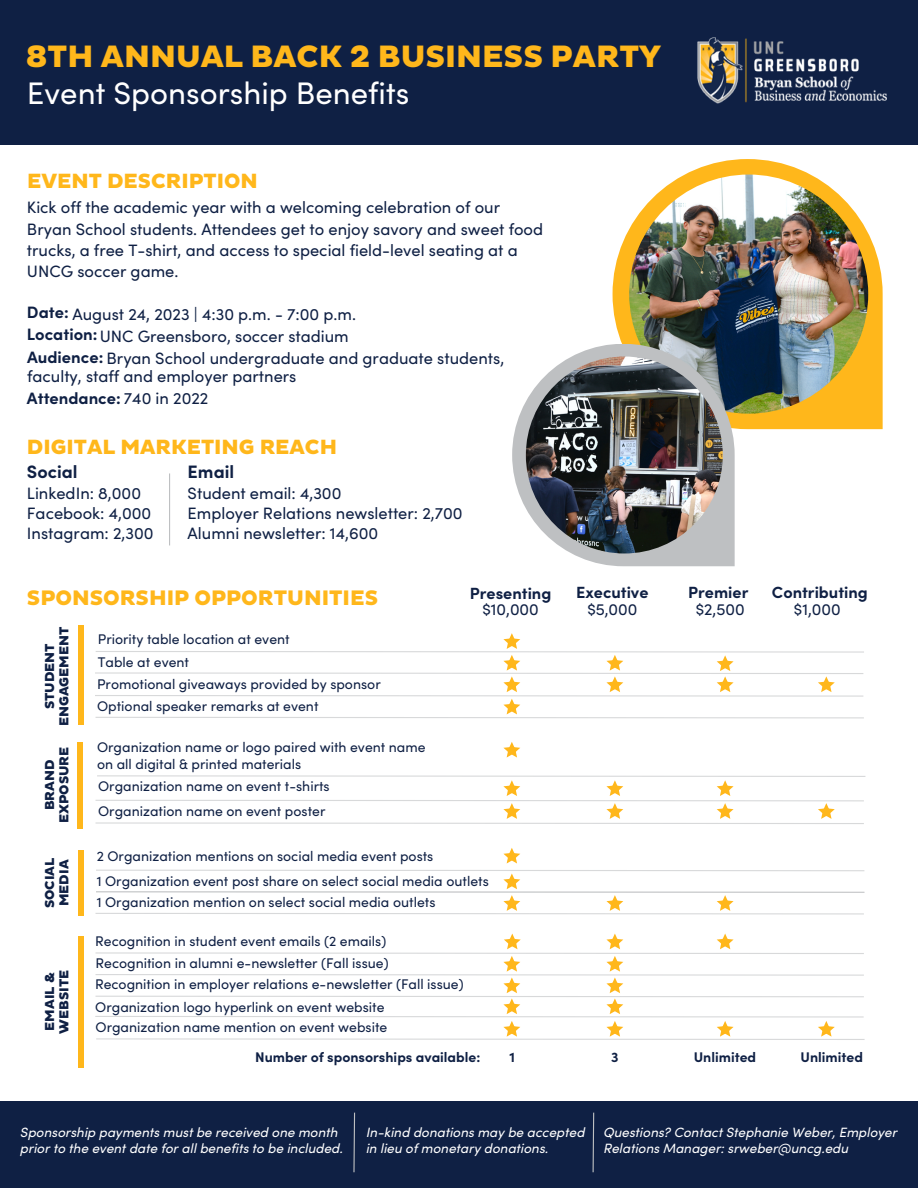
<style>
.page{position:relative;width:918px;height:1188px;background:#fff}
.page>*{position:absolute;margin:0;border:0;box-sizing:border-box;transform-origin:0 0}
.t1{font:800 31.5px "Pluto Sans";color:#ffb71b}
.t2{font:31.2px "Sofia Pro";color:#fff}
.t3{font:800 21.45px "Pluto Sans";color:#ffb71b}
.t4{font:800 21px "Pluto Sans";color:#ffb71b}
.t5{font:700 18px "Sofia Pro";color:#0f2044}
.t6{font:16.5px/21.3px "Sofia Pro";color:#0f2044}
.t7{font:700 16.5px "Sofia Pro";color:#0f2044}
.t8{font:700 16.2px "Sofia Pro";color:#0f2044}
.t9{font:16.2px "Sofia Pro";color:#0f2044}
.t10{font:14.1px "Sofia Pro";color:#0f2044}
.t11{font:13.95px "Sofia Pro";color:#0f2044}
.t12{font:700 13.95px "Sofia Pro";color:#0f2044}
.t13{font:italic 13.5px/15.8px "Sofia Pro";color:#fff}
.t14{font:800 13.35px "Pluto Sans";color:#0f2044}
.s1{font-weight:700}
.s2{font-weight:400}
</style>
<div class="page">
<div style="left:0;top:0;width:918px;height:145px;background:#0f2044"></div>
<img style="left:697px;top:37px;width:190px;height:67px">
<hr style="left:169px;top:473px;width:1px;height:72px;background:#bec0c2">
<div style="left:78px;top:625px;width:5px;height:100px;background:#ffb71b"></div>
<svg style="left:613px;top:159px;width:270px;height:270px;fill:#ffb71b"></svg>
<img style="left:629px;top:175px;width:239px;height:239px;border-radius:50%">
<svg style="left:503px;top:742px;width:17px;height:16px"></svg>
<svg style="left:503px;top:848px;width:17px;height:15px"></svg>
<div style="left:78px;top:850px;width:5px;height:66px;background:#ffb71b"></div>
<div style="left:78px;top:936px;width:5px;height:132px;background:#ffb71b"></div>
<div style="left:0;top:1102px;width:918px;height:86px;background:#0f2044"></div>
<svg style="left:353px;top:1112px;width:3px;height:61px"></svg>
<svg style="left:592px;top:1112px;width:3px;height:61px"></svg>
<div style="left:78px;top:742px;width:5px;height:86px;background:#ffb71b"></div>
<svg style="left:95px;top:633px;width:769px;height:86px"></svg>
<svg style="left:95px;top:775px;width:771px;height:49px"></svg>
<svg style="left:95px;top:869px;width:770px;height:46px"></svg>
<svg style="left:95px;top:934px;width:770px;height:106px"></svg>
<svg style="left:512px;top:344px;width:223px;height:222px;fill:#bec0c2"></svg>
<img style="left:526px;top:357px;width:197px;height:196px;border-radius:50%">
<p class="t1" style="left:26px;top:38px;width:637px">8TH ANNUAL BACK 2 BUSINESS PARTY</p>
<p class="t2" style="left:27px;top:81px;width:384px">Event Sponsorship Benefits</p>
<p class="t4" style="left:27px;top:169px;width:232px">EVENT DESCRIPTION</p>
<p class="t6" style="left:27px;top:199px;width:518px">Kick off the academic year with a welcoming celebration of our Bryan School students. Attendees get to enjoy savory and sweet food trucks, a free T-shirt, and access to special field-level seating at a UNCG soccer game.</p>
<p class="t6" style="left:27px;top:305px;width:331px"><span class="s1">Date:</span> August 24, 2023 | 4:30 p.m. - 7:00 p.m.</p>
<p class="t7" style="left:27px;top:328px;width:72px">Location:</p>
<p class="t6" style="left:100px;top:327px;width:251px">UNC Greensboro, soccer stadium</p>
<p class="t6" style="left:27px;top:349px;width:479px"><span class="s1">Audience:</span> Bryan School undergraduate and graduate students,</p>
<p class="t6" style="left:27px;top:367px;width:271px">faculty, staff and employer partners</p>
<p class="t7" style="left:27px;top:392px;width:183px">Attendance: <span class="s2">740 in 2022</span></p>
<p class="t4" style="left:27px;top:435px;width:312px">DIGITAL MARKETING REACH</p>
<p class="t5" style="left:27px;top:465px;width:52px">Social</p>
<p class="t6" style="left:27px;top:484px;width:116px">LinkedIn: 8,000</p>
<p class="t6" style="left:27px;top:504px;width:126px">Facebook: 4,000</p>
<p class="t6" style="left:27px;top:525px;width:128px">Instagram: 2,300</p>
<p class="t5" style="left:188px;top:465px;width:48px">Email</p>
<p class="t6" style="left:188px;top:484px;width:155px">Student email: 4,300</p>
<p class="t6" style="left:188px;top:504px;width:277px">Employer Relations newsletter: 2,700</p>
<p class="t6" style="left:188px;top:525px;width:192px">Alumni newsletter: 14,600</p>
<p class="t3" style="left:27px;top:586px;width:353px">SPONSORSHIP OPPORTUNITIES</p>
<p class="t14" style="left:56px;top:726px;width:101px;rotate:-90deg">ENGAGEMENT</p>
<p class="t14" style="left:42px;top:709px;width:68px;rotate:-90deg">STUDENT</p>
<p class="t11" style="left:98px;top:634px;width:193px">Priority table location at event</p>
<p class="t11" style="left:98px;top:657px;width:93px">Table at event</p>
<p class="t11" style="left:97px;top:679px;width:285px">Promotional giveaways provided by sponsor</p>
<p class="t11" style="left:97px;top:701px;width:223px">Optional speaker remarks at event</p>
<p class="t8" style="left:470px;top:587px;width:83px">Presenting</p>
<p class="t8" style="left:576px;top:587px;width:74px">Executive</p>
<p class="t8" style="left:688px;top:587px;width:62px">Premier</p>
<p class="t8" style="left:772px;top:587px;width:97px">Contributing</p>
<p class="t9" style="left:482px;top:604px;width:58px">$10,000</p>
<p class="t9" style="left:587px;top:604px;width:52px">$5,000</p>
<p class="t9" style="left:696px;top:604px;width:50px">$2,500</p>
<p class="t9" style="left:794px;top:604px;width:48px">$1,000</p>
<p class="t14" style="left:56px;top:823px;width:78px;rotate:-90deg">EXPOSURE</p>
<p class="t14" style="left:42px;top:810px;width:52px;rotate:-90deg">BRAND</p>
<p class="t14" style="left:42px;top:908px;width:52px;rotate:-90deg">SOCIAL</p>
<p class="t14" style="left:56px;top:906px;width:48px;rotate:-90deg">MEDIA</p>
<p class="t14" style="left:42px;top:1031px;width:59px;rotate:-90deg">EMAIL &amp;</p>
<p class="t14" style="left:56px;top:1034px;width:65px;rotate:-90deg">WEBSITE</p>
<p class="t11" style="left:97px;top:742px;width:330px">Organization name or logo paired with event name</p>
<p class="t11" style="left:97px;top:759px;width:206px">on all digital &amp; printed materials</p>
<p class="t11" style="left:98px;top:781px;width:233px">Organization name on event t-shirts</p>
<p class="t11" style="left:98px;top:806px;width:229px">Organization name on event poster</p>
<p class="t11" style="left:97px;top:851px;width:338px">2 Organization mentions on social media event posts</p>
<p class="t11" style="left:97px;top:876px;width:394px">1 Organization event post share on select social media outlets</p>
<p class="t11" style="left:97px;top:897px;width:340px">1 Organization mention on select social media outlets</p>
<p class="t11" style="left:95px;top:936px;width:293px">Recognition in student event emails (2 emails)</p>
<p class="t11" style="left:96px;top:958px;width:295px">Recognition in alumni e-newsletter (Fall issue)</p>
<p class="t11" style="left:95px;top:979px;width:370px">Recognition in employer relations e-newsletter (Fall issue)</p>
<p class="t10" style="left:95px;top:1002px;width:291px">Organization logo hyperlink on event website</p>
<p class="t12" style="left:255px;top:1052px;width:227px">Number of sponsorships available:</p>
<p class="t12" style="left:509px;top:1052px;width:7px">1</p>
<p class="t12" style="left:611px;top:1052px;width:9px">3</p>
<p class="t12" style="left:694px;top:1052px;width:64px">Unlimited</p>
<p class="t12" style="left:800px;top:1052px;width:64px">Unlimited</p>
<p class="t10" style="left:96px;top:1022px;width:293px">Organization name mention on event website</p>
<p class="t13" style="left:20px;top:1126px;width:324px">Sponsorship payments must be received one month prior to the event date for all benefits to be included.</p>
<p class="t13" style="left:603px;top:1126px;width:295px">Questions? Contact Stephanie Weber, Employer<br>Relations Manager: srweber@uncg.edu</p>
<p class="t13" style="left:366px;top:1126px;width:220px">In-kind donations may be accepted in lieu of monetary donations.</p>
</div>
